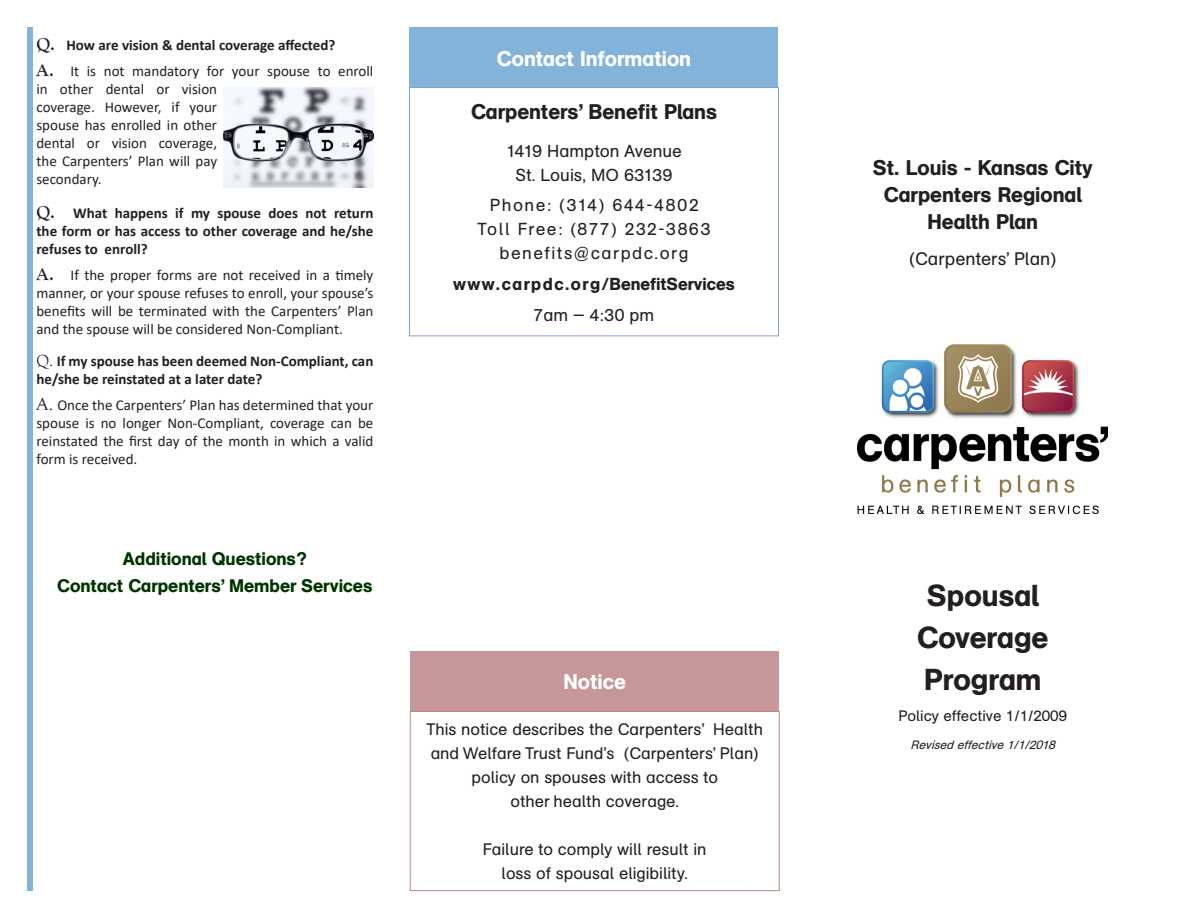
<style>
.page{position:relative;width:1188px;height:918px;background:#fff}
.page>*{position:absolute;margin:0;border:0;box-sizing:border-box;transform-origin:0 0}
.t1{font:500 30px/42px "AG Schoolbook Two BQ";color:#231f20;text-align:center}
.t2{font:500 21px/27px "AG Schoolbook Two BQ";color:#231f20;text-align:center}
.t3{font:500 21px "AG Schoolbook Two BQ";color:#fff}
.Body_Text_3{font:500 18px "AG Schoolbook Two BQ";color:#030}
.t4{font:18px "AG Schoolbook Two BQ";color:#231f20}
.unknown_style{font:17.25px "AG Schoolbook Two BQ";letter-spacing:.085em;color:#231f20}
.unknown_style-2{font:17.25px "AG Schoolbook Two BQ";color:#231f20}
.unknown_style-3{font:500 17.25px "AG Schoolbook Two BQ";color:#231f20}
.heading_7{font:16.5px/24px "AG Schoolbook Two BQ";color:#231f20}
.Body_Text_3-2{font:15px/18px "Calibri";color:#231f20;text-align:justify}
.Body_Text_3-3{font:700 15px/18px "Calibri";color:#231f20;text-align:justify}
.t5{font:15px "AG Schoolbook Two BQ";color:#231f20}
.t6{font:italic 12px "AG Schoolbook Two BQ";color:#231f20}
.s1{font-family:"Goudy Old Style T";font-size:18px}
.s2{font-family:"Goudy Old Style T";font-weight:700;font-size:18px}
.s3{font-family:"Goudy Old Style T";font-weight:400;font-size:16.5px}
</style>
<div class="page">
<img style="left:858px;top:345px;width:250px;height:168px">
<div style="left:410px;top:27px;width:368px;height:60px;background:#84b3d9"></div>
<div style="left:409px;top:87px;width:370px;height:249px;border:1px solid #82a1d3"></div>
<div style="left:410px;top:651px;width:369px;height:60px;background:#c69799"></div>
<div style="left:410px;top:711px;width:370px;height:180px;border:1px solid #bd897b"></div>
<div style="left:27px;top:27px;width:5px;height:864px;background:#84b3d9"></div>
<img style="left:224px;top:88px;width:149px;height:100px">
<p class="Body_Text_3-3" style="left:36px;top:36px;width:301px"><span class="s1">Q.</span> How are vision &amp; dental coverage affected?</p>
<p class="Body_Text_3-2" style="left:36px;top:62px;width:338px;text-align:left"><span class="s2">A.</span> It is not mandatory for your spouse to enroll in other dental or vision<br>coverage. However, if your<br>spouse has enrolled in other<br>dental or vision coverage,<br>the Carpenters’ Plan will pay<br>secondary.</p>
<p class="Body_Text_3-3" style="left:36px;top:204px;width:338px"><span class="s1">Q.</span> What happens if my spouse does not return the form or has access to other coverage and he/she refuses to enroll?</p>
<p class="Body_Text_3-2" style="left:36px;top:266px;width:338px"><span class="s2">A.</span> If the proper forms are not received in a timely manner, or your spouse refuses to enroll, your spouse’s benefits will be terminated with the Carpenters’ Plan and the spouse will be considered Non-Compliant.</p>
<p class="Body_Text_3-3" style="left:36px;top:352px;width:338px"><span class="s3">Q.</span> If my spouse has been deemed Non-Compliant, can he/she be reinstated at a later date?</p>
<p class="Body_Text_3-2" style="left:36px;top:396px;width:338px"><span class="s1">A.</span> Once the Carpenters’ Plan has determined that your spouse is no longer Non-Compliant, coverage can be reinstated the first day of the month in which a valid form is received.</p>
<p class="Body_Text_3" style="left:123px;top:548px;width:186px">Additional Questions?</p>
<p class="Body_Text_3" style="left:57px;top:575px;width:317px">Contact Carpenters’ Member Services</p>
<h2 class="t3" style="left:497px;top:46px;width:196px">Contact Information</h2>
<p class="t2" style="left:471px;top:98px;width:247px">Carpenters’ Benefit Plans</p>
<p class="unknown_style-2" style="left:506px;top:141px;width:177px">1419 Hampton Avenue</p>
<p class="unknown_style-2" style="left:515px;top:165px;width:159px">St. Louis, MO 63139</p>
<p class="unknown_style" style="left:490px;top:196px;width:210px">Phone: (314) 644-4802</p>
<p class="unknown_style" style="left:478px;top:220px;width:234px">Toll Free: (877) 232-3863</p>
<p class="unknown_style" style="left:499px;top:244px;width:191px">benefits@carpdc.org</p>
<p class="unknown_style-3" style="left:453px;top:274px;width:283px">www.carpdc.org/BenefitServices</p>
<p class="unknown_style" style="left:534px;top:305px;width:122px">7am — 4:30 pm</p>
<h2 class="t3" style="left:563px;top:669px;width:64px">Notice</h2>
<p class="heading_7" style="left:426px;top:718px;width:338px">This notice describes the Carpenters’ Health and Welfare Trust Fund’s (Carpenters’ Plan)</p>
<p class="heading_7" style="left:472px;top:766px;width:248px">policy on spouses with access to</p>
<p class="heading_7" style="left:510px;top:790px;width:170px">other health coverage.</p>
<p class="heading_7" style="left:483px;top:838px;width:225px">Failure to comply will result in</p>
<p class="heading_7" style="left:502px;top:862px;width:188px">loss of spousal eligibility.</p>
<p class="t2" style="left:873px;top:155px;width:221px">St. Louis - Kansas City<br>Carpenters Regional<br>Health Plan</p>
<p class="t4" style="left:909px;top:248px;width:149px">(Carpenters’ Plan)</p>
<p class="t1" style="left:917px;top:574px;width:133px">Spousal<br>Coverage<br>Program</p>
<p class="t5" style="left:898px;top:707px;width:170px">Policy effective 1/1/2009</p>
<p class="t6" style="left:911px;top:738px;width:150px">Revised effective1/1/2018</p>
</div>
